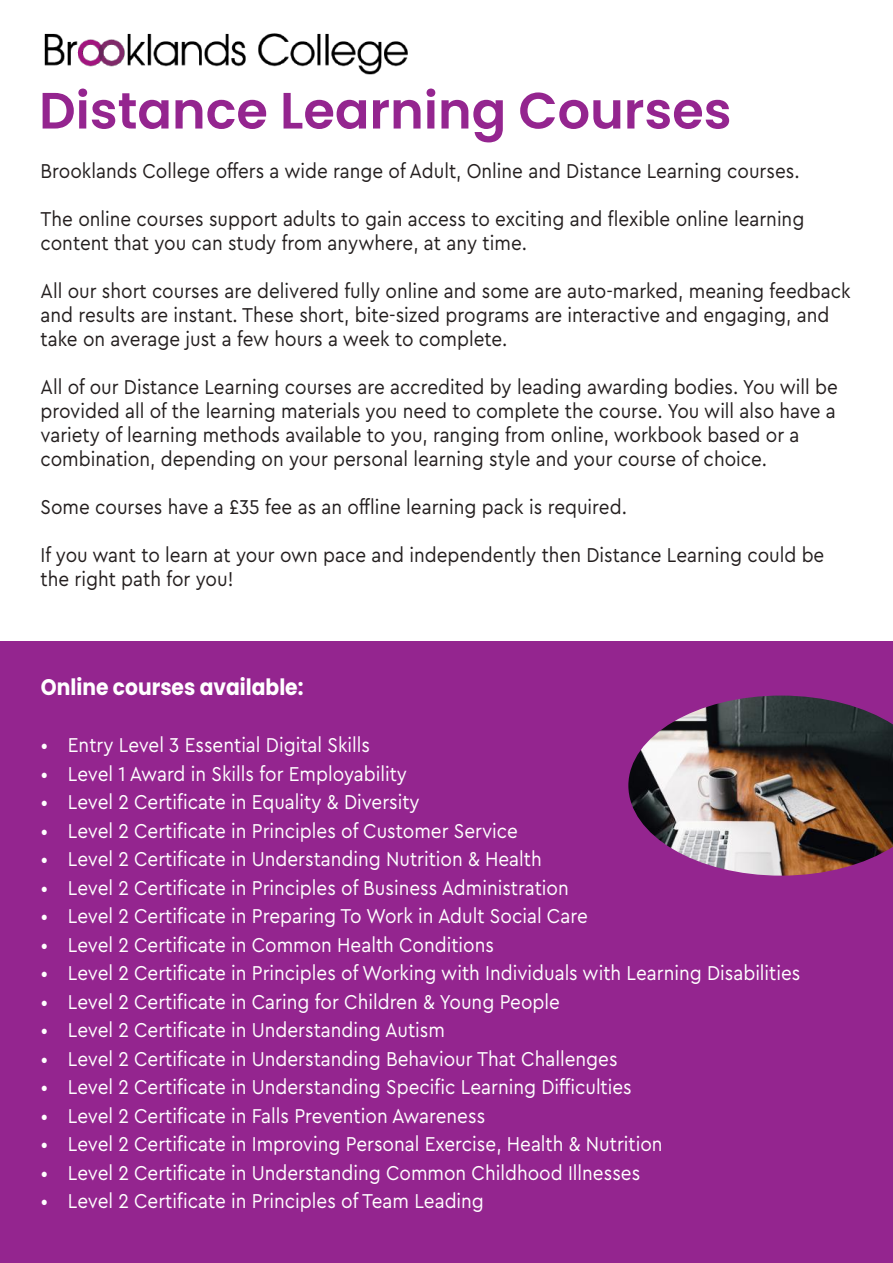
<style>
.page{position:relative;width:893px;height:1263px;background:#fff}
.page>*{position:absolute;margin:0;border:0;box-sizing:border-box;transform-origin:0 0}
.t1{font:600 51px "Poppins";color:#94258f}
.t2{font:700 22.5px "Poppins";color:#fff;scale:.9 1}
.t3{font:21px "Cera Pro";color:#fff;scale:.9 1}
.t4{font:21px/24px "Cera Pro";color:#241f1f;scale:.9 1}
</style>
<div class="page">
<div style="left:0;top:641px;width:893px;height:622px;background:#94258f"></div>
<img style="left:628px;top:695px;width:265px;height:181px">
<img style="left:44px;top:33px;width:364px;height:42px">
<h1 class="t1" style="left:39px;top:81px;width:694px">Distance Learning Courses</h1>
<p class="t4" style="left:41px;top:158px;width:845px">Brooklands College offers a wide range of Adult, Online and Distance Learning courses.</p>
<p class="t4" style="left:41px;top:206px;width:850px">The online courses support adults to gain access to exciting and flexible online learning content that you can study from anywhere, at any time.</p>
<p class="t4" style="left:41px;top:278px;width:902px">All our short courses are delivered fully online and some are auto-marked, meaning feedback and results are instant. These short, bite-sized programs are interactive and engaging, and take on average just a few hours a week to complete.</p>
<p class="t4" style="left:41px;top:374px;width:887px">All of our Distance Learning courses are accredited by leading awarding bodies. You will be provided all of the learning materials you need to complete the course. You will also have a variety of learning methods available to you, ranging from online, workbook based or a combination, depending on your personal learning style and your course of choice.</p>
<p class="t4" style="left:41px;top:494px;width:653px">Some courses have a £35 fee as an offline learning pack is required.</p>
<p class="t4" style="left:41px;top:542px;width:872px">If you want to learn at your own pace and independently then Distance Learning could be the right path for you!</p>
<p class="t2" style="left:41px;top:674px;width:293px">Online courses available:</p>
<p class="t3" style="left:41px;top:731px;width:367px">• Entry Level 3 Essential Digital Skills</p>
<p class="t3" style="left:41px;top:760px;width:408px">• Level 1 Award in Skills for Employability</p>
<p class="t3" style="left:41px;top:788px;width:422px">• Level 2 Certificate in Equality &amp; Diversity</p>
<p class="t3" style="left:41px;top:817px;width:531px">• Level 2 Certificate in Principles of Customer Service</p>
<p class="t3" style="left:41px;top:845px;width:558px">• Level 2 Certificate in Understanding Nutrition &amp; Health</p>
<p class="t3" style="left:41px;top:874px;width:588px">• Level 2 Certificate in Principles of Business Administration</p>
<p class="t3" style="left:41px;top:902px;width:609px">• Level 2 Certificate in Preparing To Work in Adult Social Care</p>
<p class="t3" style="left:41px;top:931px;width:505px">• Level 2 Certificate in Common Health Conditions</p>
<p class="t3" style="left:41px;top:959px;width:845px">• Level 2 Certificate in Principles of Working with Individuals with Learning Disabilities</p>
<p class="t3" style="left:41px;top:988px;width:578px">• Level 2 Certificate in Caring for Children &amp; Young People</p>
<p class="t3" style="left:41px;top:1016px;width:450px">• Level 2 Certificate in Understanding Autism</p>
<p class="t3" style="left:41px;top:1045px;width:642px">• Level 2 Certificate in Understanding Behaviour That Challenges</p>
<p class="t3" style="left:41px;top:1073px;width:658px">• Level 2 Certificate in Understanding Specific Learning Difficulties</p>
<p class="t3" style="left:41px;top:1102px;width:495px">• Level 2 Certificate in Falls Prevention Awareness</p>
<p class="t3" style="left:41px;top:1130px;width:692px">• Level 2 Certificate in Improving Personal Exercise, Health &amp; Nutrition</p>
<p class="t3" style="left:41px;top:1159px;width:667px">• Level 2 Certificate in Understanding Common Childhood Illnesses</p>
<p class="t3" style="left:41px;top:1187px;width:494px">• Level 2 Certificate in Principles of Team Leading</p>
</div>
